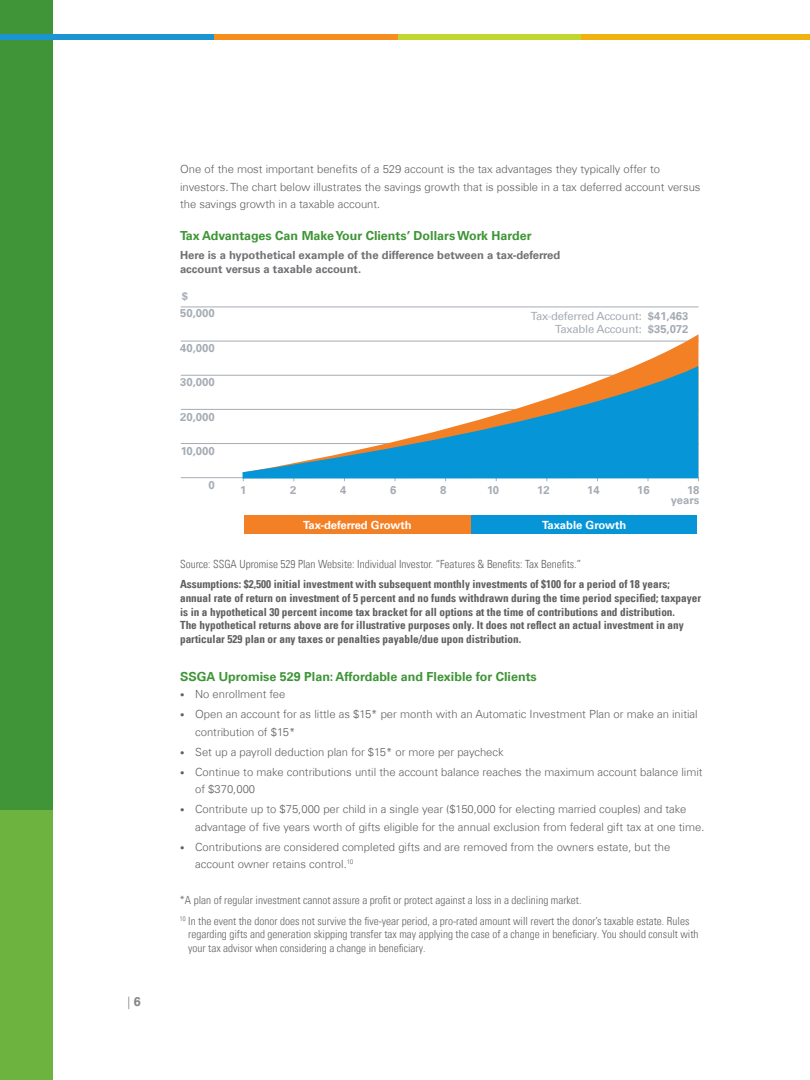
<style>
.page{position:relative;width:810px;height:1080px;background:#fff}
.page>*{position:absolute;margin:0;border:0;box-sizing:border-box;transform-origin:0 0}
.UP_body_text_small{font:700 12.5px "Univers Com 65";color:#3f9537}
.Body_Text{font:700 12.5px "Univers Com 65";color:#3f9537}
.t1{font:300 12.5px "Univers Com 45";color:#848689}
.UP_body_text_small-2{font:300 11.25px/17.5px "Univers Com 45";color:#5f5f62}
.Disclosure{font:11.25px/13.8px "Univers Com 67 Bold Cond";color:#5f5f62}
.Disclosure-2{font:11.25px/13.8px "Univers Com 47 Light Cond";color:#636366}
.Body_Text-2{font:700 11.25px "Univers Com 65";color:#717074}
.Disclosure-3{font:11.25px "Univers Com 47 Light Cond";color:#5f5f62}
.t2{font:700 11.25px/10px "Univers Com 65";color:#a6acb4;text-align:right}
.t3{font:11.25px/12.5px "Univers Com 55 Roman";letter-spacing:-.02em;color:#a6acb4;text-align:right}
.t4{font:700 11.25px "Univers Com 65";color:#fff}
.s1{font-family:"Univers Com 65";font-weight:700}
.s2{font-size:8.75px}
</style>
<div class="page">
<div style="left:0;top:0;width:52px;height:810px;background:#3f9537"></div>
<div style="left:0;top:810px;width:52px;height:270px;background:#6cb43f"></div>
<div style="left:0;top:34px;width:214px;height:5px;background:#1c94d2"></div>
<div style="left:214px;top:34px;width:184px;height:5px;background:#f68e1e"></div>
<div style="left:398px;top:34px;width:184px;height:5px;background:#c1d72f"></div>
<div style="left:581px;top:34px;width:229px;height:5px;background:#efb211"></div>
<hr style="left:181px;top:307px;width:518px;height:1px;background:#a6acb4">
<hr style="left:181px;top:341px;width:518px;height:1px;background:#a6acb4">
<hr style="left:181px;top:375px;width:518px;height:1px;background:#a6acb4">
<hr style="left:181px;top:409px;width:518px;height:1px;background:#a6acb4">
<hr style="left:181px;top:443px;width:518px;height:1px;background:#a6acb4">
<hr style="left:181px;top:477px;width:518px;height:1px;background:#a6acb4">
<div style="left:471px;top:516px;width:226px;height:18px;background:#0696d7"></div>
<div style="left:244px;top:516px;width:226px;height:18px;background:#f48026"></div>
<svg style="left:244px;top:334px;width:455px;height:143px"></svg>
<svg style="left:243px;top:366px;width:455px;height:112px"></svg>
<p class="t1" style="left:128px;top:994px;width:15px">| <span class="s1">6</span></p>
<p class="UP_body_text_small-2" style="left:180px;top:160px;width:522px">One of the most important benefits of a 529 account is the tax advantages they typically offer to investors. The chart below illustrates the savings growth that is possible in a tax deferred account versus the savings growth in a taxable account.</p>
<p class="Body_Text" style="left:180px;top:228px;width:353px">Tax Advantages Can Make Your Clients’ Dollars Work Harder</p>
<p class="Body_Text-2" style="left:180px;top:248px;width:382px">Here is a hypothetical example of the difference between a tax-deferred</p>
<p class="Body_Text-2" style="left:180px;top:262px;width:183px">account versus a taxable account.</p>
<p class="t2" style="left:180px;top:308px;width:36px">50,000</p>
<p class="t2" style="left:180px;top:343px;width:36px">40,000</p>
<p class="t2" style="left:180px;top:377px;width:36px">30,000</p>
<p class="t2" style="left:180px;top:412px;width:36px">20,000</p>
<p class="t2" style="left:181px;top:446px;width:35px">10,000</p>
<p class="t2" style="left:208px;top:480px;width:8px">0</p>
<p class="t2" style="left:240px;top:485px;width:8px">1</p>
<p class="t2" style="left:290px;top:485px;width:8px">2</p>
<p class="t2" style="left:340px;top:485px;width:8px">4</p>
<p class="t2" style="left:390px;top:485px;width:8px">6</p>
<p class="t2" style="left:440px;top:485px;width:8px">8</p>
<p class="t2" style="left:487px;top:485px;width:13px">10</p>
<p class="t2" style="left:537px;top:485px;width:14px">12</p>
<p class="t2" style="left:587px;top:485px;width:14px">14</p>
<p class="t2" style="left:637px;top:485px;width:14px">16</p>
<p class="t2" style="left:671px;top:485px;width:30px">18 years</p>
<p class="t2" style="left:182px;top:291px;width:8px">$</p>
<p class="t3" style="left:531px;top:310px;width:159px">Tax-deferred Account: <span class="s1">$41,463<br></span>Taxable Account: <span class="s1">$35,072</span></p>
<p class="t4" style="left:303px;top:519px;width:110px">Tax-deferred Growth</p>
<p class="t4" style="left:542px;top:519px;width:86px">Taxable Growth</p>
<p class="Disclosure-3" style="left:180px;top:557px;width:403px">Source: SSGA Upromise 529 Plan Website: Individual Investor. “Features &amp; Benefits: Tax Benefits.”</p>
<p class="Disclosure" style="left:180px;top:577px;width:523px">Assumptions: $2,500 initial investment with subsequent monthly investments of $100 for a period of 18 years; annual rate of return on investment of 5 percent and no funds withdrawn during the time period specified; taxpayer is in a hypothetical 30 percent income tax bracket for all options at the time of contributions and distribution.<br>The hypothetical returns above are for illustrative purposes only. It does not reflect an actual investment in any particular 529 plan or any taxes or penalties payable/due upon distribution.</p>
<p class="UP_body_text_small" style="left:180px;top:669px;width:358px">SSGA Upromise 529 Plan: Affordable and Flexible for Clients</p>
<p class="UP_body_text_small-2" style="left:180px;top:685px;width:107px"><span class="s2">•</span> No enrollment fee</p>
<p class="UP_body_text_small-2" style="left:195px;top:705px;width:504px;text-indent:-15px"><span class="s2">•</span> Open an account for as little as $15* per month with an Automatic Investment Plan or make an initial contribution of $15*</p>
<p class="UP_body_text_small-2" style="left:180px;top:743px;width:325px"><span class="s2">•</span> Set up a payroll deduction plan for $15* or more per paycheck</p>
<p class="UP_body_text_small-2" style="left:195px;top:763px;width:509px;text-indent:-15px"><span class="s2">•</span> Continue to make contributions until the account balance reaches the maximum account balance limit of $370,000</p>
<p class="UP_body_text_small-2" style="left:195px;top:800px;width:511px;text-indent:-15px"><span class="s2">•</span> Contribute up to $75,000 per child in a single year ($150,000 for electing married couples) and take advantage of five years worth of gifts eligible for the annual exclusion from federal gift tax at one time.</p>
<p class="UP_body_text_small-2" style="left:195px;top:838px;width:477px;text-indent:-15px"><span class="s2">•</span> Contributions are considered completed gifts and are removed from the owners estate, but the account owner retains control.<sup>10</sup></p>
<p class="Disclosure-2" style="left:180px;top:893px;width:403px">*A plan of regular investment cannot assure a profit or protect against a loss in a declining market.</p>
<p class="Disclosure-2" style="left:188px;top:914px;width:512px;text-indent:-8px"><sup>10</sup> In the event the donor does not survive the five-year period, a pro-rated amount will revert the donor’s taxable estate. Rules regarding gifts and generation skipping transfer tax may applying the case of a change in beneficiary. You should consult with your tax advisor when considering a change in beneficiary.</p>
</div>
